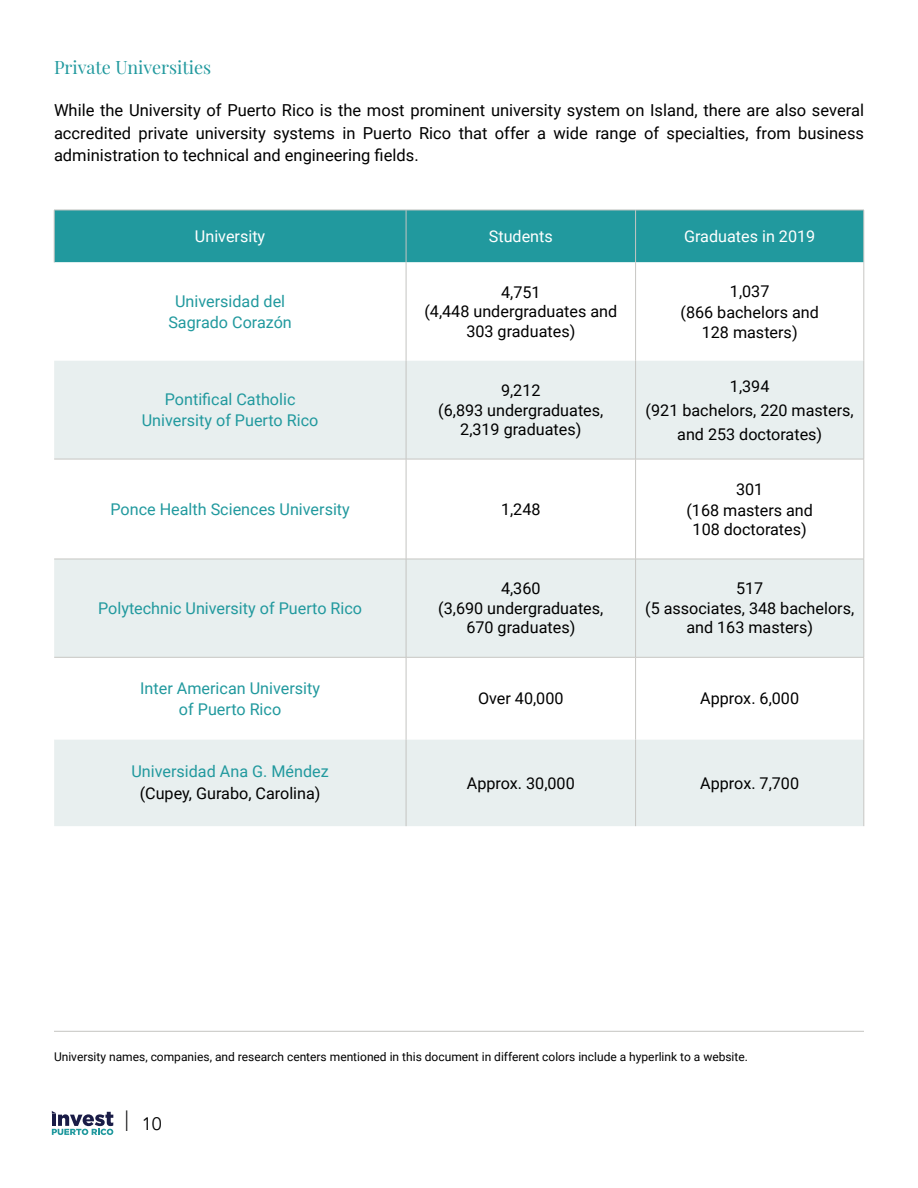
<style>
.page{position:relative;width:918px;height:1188px;background:#fff}
.page>*{position:absolute;margin:0;border:0;box-sizing:border-box;transform-origin:0 0}
.t1{font:18px "Playfair Display";color:#21999e}
.t2{font:18px "Avenir";color:#000}
.t3{font:16.5px/22.5px "Roboto";color:#000;text-align:justify}
.t4{font:16.2px/19.4px "Roboto";color:#000;text-align:center}
.t5{font:16.2px/21px "Roboto";color:#21999e;text-align:center}
.t6{font:16.2px "Roboto";color:#fff}
.t7{font:12px "Roboto";color:#000}
</style>
<div class="page">
<svg style="left:126px;top:1110px;width:1px;height:21px"></svg>
<svg style="left:52px;top:1111px;width:61px;height:24px"></svg>
<div style="left:55px;top:211px;width:809px;height:51px;background:#21999e"></div>
<svg style="left:54px;top:262px;width:810px;height:99px"></svg>
<div style="left:54px;top:361px;width:810px;height:465px;background:#e8efef"></div>
<svg style="left:54px;top:460px;width:810px;height:279px"></svg>
<hr style="left:54px;top:210px;width:352px;height:1px;background:#c7c6c3">
<hr style="left:54px;top:210px;width:1px;height:52px;background:#c7c6c3">
<hr style="left:406px;top:210px;width:230px;height:1px;background:#c7c6c3">
<hr style="left:636px;top:210px;width:228px;height:1px;background:#c7c6c3">
<hr style="left:635px;top:210px;width:1px;height:52px;background:#c7c6c3">
<hr style="left:864px;top:210px;width:1px;height:52px;background:#c7c6c3">
<hr style="left:635px;top:262px;width:1px;height:99px;background:#c7c6c3">
<hr style="left:864px;top:262px;width:1px;height:99px;background:#c7c6c3">
<hr style="left:635px;top:361px;width:1px;height:98px;background:#c7c6c3">
<hr style="left:864px;top:361px;width:1px;height:98px;background:#c7c6c3">
<hr style="left:54px;top:459px;width:352px;height:1px;background:#c7c6c3">
<hr style="left:406px;top:459px;width:230px;height:1px;background:#c7c6c3">
<hr style="left:636px;top:459px;width:228px;height:1px;background:#c7c6c3">
<hr style="left:635px;top:459px;width:1px;height:100px;background:#c7c6c3">
<hr style="left:864px;top:459px;width:1px;height:100px;background:#c7c6c3">
<hr style="left:54px;top:559px;width:352px;height:1px;background:#c7c6c3">
<hr style="left:406px;top:559px;width:230px;height:1px;background:#c7c6c3">
<hr style="left:636px;top:559px;width:228px;height:1px;background:#c7c6c3">
<hr style="left:635px;top:559px;width:1px;height:98px;background:#c7c6c3">
<hr style="left:864px;top:559px;width:1px;height:98px;background:#c7c6c3">
<hr style="left:54px;top:657px;width:352px;height:1px;background:#c7c6c3">
<hr style="left:406px;top:657px;width:230px;height:1px;background:#c7c6c3">
<hr style="left:636px;top:657px;width:228px;height:1px;background:#c7c6c3">
<hr style="left:635px;top:658px;width:1px;height:81px;background:#c7c6c3">
<hr style="left:864px;top:658px;width:1px;height:81px;background:#c7c6c3">
<hr style="left:635px;top:739px;width:1px;height:87px;background:#c7c6c3">
<hr style="left:864px;top:739px;width:1px;height:87px;background:#c7c6c3">
<hr style="left:406px;top:210px;width:1px;height:52px;background:#c4c4c1">
<hr style="left:406px;top:262px;width:1px;height:99px;background:#c4c4c1">
<hr style="left:406px;top:361px;width:1px;height:98px;background:#c4c4c1">
<hr style="left:406px;top:459px;width:1px;height:100px;background:#c4c4c1">
<hr style="left:406px;top:559px;width:1px;height:98px;background:#c4c4c1">
<hr style="left:406px;top:658px;width:1px;height:81px;background:#c4c4c1">
<hr style="left:406px;top:739px;width:1px;height:87px;background:#c4c4c1">
<hr style="left:54px;top:1031px;width:810px;height:1px;background:#c4c4c1">
<p class="t1" style="left:54px;top:53px;width:159px">Private Universities</p>
<p class="t3" style="left:54px;top:98px;width:812px">While the University of Puerto Rico is the most prominent university system on Island, there are also several accredited private university systems in Puerto Rico that offer a wide range of specialties, from business administration to technical and engineering fields.</p>
<p class="t6" style="left:195px;top:225px;width:72px">University</p>
<p class="t6" style="left:489px;top:225px;width:66px">Students</p>
<p class="t6" style="left:684px;top:225px;width:133px">Graduates in 2019</p>
<p class="t5" style="left:168px;top:290px;width:125px">Universidad del<br>Sagrado Corazón</p>
<p class="t4" style="left:424px;top:282px;width:194px">4,751<br>(4,448 undergraduates and<br>303 graduates)</p>
<p class="t4" style="left:681px;top:280px;width:140px;line-height:21px">1,037<br>(866 bachelors and</p>
<p class="t4" style="left:702px;top:321px;width:97px">128 masters)</p>
<p class="t5" style="left:142px;top:388px;width:178px">Pontifical Catholic<br>University of Puerto Rico</p>
<p class="t4" style="left:438px;top:380px;width:167px">9,212<br>(6,893 undergraduates,<br>2,319 graduates)</p>
<p class="t4" style="left:646px;top:373px;width:210px;line-height:24px">1,394<br>(921 bachelors, 220 masters, and 253 doctorates)</p>
<p class="t5" style="left:110px;top:498px;width:241px">Ponce Health Sciences University</p>
<p class="t4" style="left:501px;top:499px;width:41px">1,248</p>
<p class="t4" style="left:686px;top:478px;width:128px;line-height:21px">301<br>(168 masters and</p>
<p class="t4" style="left:693px;top:519px;width:116px">108 doctorates)</p>
<p class="t5" style="left:98px;top:597px;width:266px">Polytechnic University of Puerto Rico</p>
<p class="t4" style="left:438px;top:578px;width:167px">4,360<br>(3,690 undergraduates,<br>670 graduates)</p>
<p class="t4" style="left:645px;top:578px;width:211px">517<br>(5 associates, 348 bachelors, and 163 masters)</p>
<p class="t5" style="left:140px;top:678px;width:181px">Inter American University of Puerto Rico</p>
<p class="t4" style="left:478px;top:688px;width:87px">Over 40,000</p>
<p class="t4" style="left:700px;top:688px;width:100px">Approx. 6,000</p>
<p class="t5" style="left:132px;top:760px;width:199px">Universidad Ana G. Méndez</p>
<p class="t4" style="left:140px;top:783px;width:182px">(Cupey, Gurabo, Carolina)</p>
<p class="t4" style="left:467px;top:772px;width:109px">Approx. 30,000</p>
<p class="t4" style="left:700px;top:772px;width:100px">Approx. 7,700</p>
<p class="t7" style="left:54px;top:1048px;width:695px">University names, companies, and research centers mentioned in this document in different colors include a hyperlink to a website.</p>
<p class="t2" style="left:142px;top:1113px;width:22px">10</p>
</div>
